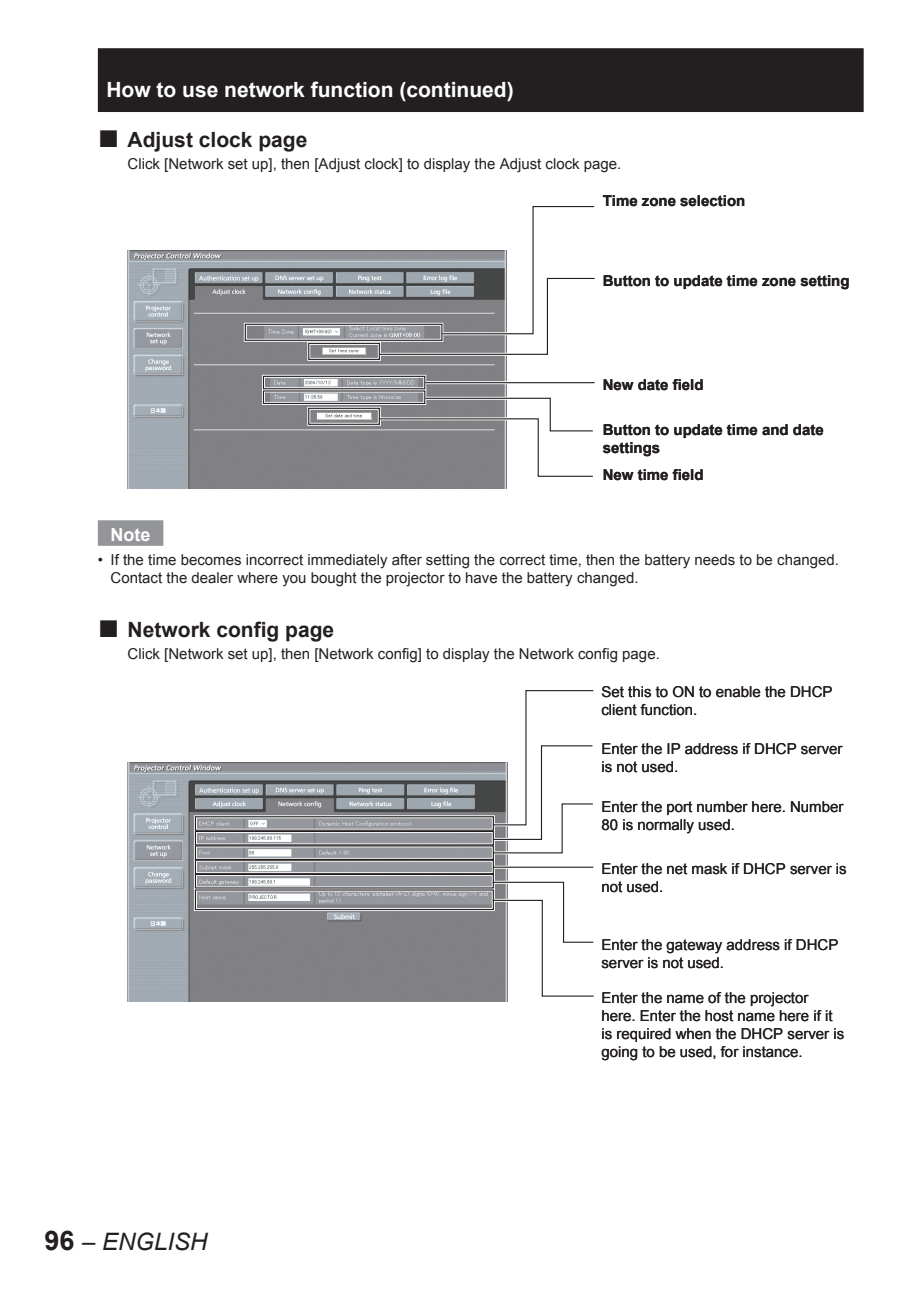
<style>
.page{position:relative;width:919px;height:1289px;background:#fff}
.page>*{position:absolute;margin:0;border:0;box-sizing:border-box;transform-origin:0 0}
.t1{font:36px "Arial";color:#231f20}
.t2{font:italic 24px "Arial";color:#231f20}
.t3{font:700 21px "Arial";color:#fff}
.t4{font:700 21px "Arial";color:#231f20}
.t5{font:700 18px "Arial";color:#fff}
.t6{font:15px/18px "Arial";color:#231f20}
.t7{font:700 15px/18px "Arial";color:#231f20}
.s1{font-weight:700;font-style:normal;font-size:27px}
.s2{font-style:normal}
</style>
<div class="page">
<div style="left:99px;top:49px;width:763px;height:62px;background:#231f20"></div>
<div style="left:98px;top:48px;width:765px;height:64px;border:2px solid #231f20"></div>
<div style="left:98px;top:520px;width:65px;height:26px;background:#939598"></div>
<img style="left:128px;top:250px;width:378px;height:238px">
<div style="left:244px;top:323px;width:199px;height:19px;border:3px solid #fff"></div>
<div style="left:307px;top:342px;width:74px;height:19px;border:3px solid #fff"></div>
<div style="left:262px;top:375px;width:164px;height:15px;border:3px solid #fff"></div>
<div style="left:262px;top:389px;width:164px;height:16px;border:3px solid #fff"></div>
<div style="left:307px;top:407px;width:74px;height:19px;border:3px solid #fff"></div>
<hr style="left:425px;top:381px;width:169px;height:3px;background:#fff">
<div style="left:245px;top:324px;width:197px;height:17px;border:1px solid #231f20"></div>
<div style="left:308px;top:343px;width:72px;height:17px;border:1px solid #231f20"></div>
<div style="left:263px;top:376px;width:162px;height:13px;border:1px solid #231f20"></div>
<div style="left:263px;top:390px;width:162px;height:14px;border:1px solid #231f20"></div>
<div style="left:308px;top:408px;width:72px;height:17px;border:1px solid #231f20"></div>
<svg style="left:377px;top:206px;width:218px;height:151px"></svg>
<hr style="left:425px;top:382px;width:169px;height:1px;background:#231f20">
<svg style="left:376px;top:395px;width:217px;height:84px"></svg>
<img style="left:128px;top:762px;width:380px;height:239px">
<div style="left:194px;top:815px;width:301px;height:16px;border:3px solid #fff"></div>
<div style="left:194px;top:844px;width:301px;height:16px;border:3px solid #fff"></div>
<div style="left:194px;top:858px;width:301px;height:17px;border:3px solid #fff"></div>
<div style="left:194px;top:888px;width:301px;height:23px;border:3px solid #fff"></div>
<div style="left:194px;top:830px;width:301px;height:16px;border:3px solid #fff"></div>
<hr style="left:493px;top:865px;width:100px;height:3px;background:#fff">
<div style="left:195px;top:816px;width:299px;height:14px;border:1px solid #231f20"></div>
<div style="left:195px;top:845px;width:299px;height:15px;border:1px solid #231f20"></div>
<div style="left:195px;top:859px;width:299px;height:15px;border:1px solid #231f20"></div>
<div style="left:195px;top:874px;width:299px;height:14px;border:1px solid #231f20"></div>
<div style="left:195px;top:889px;width:299px;height:21px;border:1px solid #231f20"></div>
<div style="left:195px;top:830px;width:299px;height:15px;border:1px solid #231f20"></div>
<svg style="left:490px;top:690px;width:104px;height:165px"></svg>
<hr style="left:493px;top:866px;width:100px;height:1px;background:#231f20">
<svg style="left:490px;top:879px;width:104px;height:120px"></svg>
<h3 class="t3" style="left:106px;top:75px;width:409px">How to use network function (continued)</h3>
<h1 class="t1" style="left:98px;top:110px;width:23px">■</h1>
<h3 class="t4" style="left:128px;top:125px;width:181px">Adjust clock page</h3>
<p class="t6" style="left:128px;top:155px;width:495px">Click [Network set up], then [Adjust clock] to display the Adjust clock page.</p>
<p class="t7" style="left:602px;top:192px;width:144px">Time zone selection</p>
<p class="t7" style="left:602px;top:272px;width:248px">Button to update time zone setting</p>
<p class="t7" style="left:602px;top:376px;width:102px">New date field</p>
<p class="t7" style="left:602px;top:421px;width:222px">Button to update time and date settings</p>
<p class="t7" style="left:602px;top:466px;width:102px">New time field</p>
<p class="t5" style="left:111px;top:522px;width:41px">Note</p>
<p class="t6" style="left:111px;top:550px;width:729px">If the time becomes incorrect immediately after setting the correct time, then the battery needs to be changed.<br>Contact the dealer where you bought the projector to have the battery changed.</p>
<h3 class="t4" style="left:128px;top:616px;width:208px">Network config page</h3>
<p class="t6" style="left:128px;top:645px;width:533px">Click [Network set up], then [Network config] to display the Network config page.</p>
<p class="t6" style="left:98px;top:550px;width:7px">•</p>
<h1 class="t1" style="left:98px;top:601px;width:23px">■</h1>
<p class="t6" style="left:601px;top:682px;width:232px">Set this to ON to enable the DHCP client function.</p>
<p class="t6" style="left:601px;top:740px;width:242px">Enter the IP address if DHCP server is not used.</p>
<p class="t6" style="left:601px;top:797px;width:243px">Enter the port number here. Number<br>80 is normally used.</p>
<p class="t6" style="left:601px;top:859px;width:247px">Enter the net mask if DHCP server is not used.</p>
<h2 class="t2" style="left:45px;top:1225px;width:164px"><span class="s1">96</span> <span class="s2">–</span> ENGLISH</h2>
<p class="t6" style="left:601px;top:935px;width:238px">Enter the gateway address if DHCP server is not used.</p>
<p class="t6" style="left:601px;top:989px;width:244px">Enter the name of the projector here. Enter the host name here if it is required when the DHCP server is going to be used, for instance.</p>
</div>
